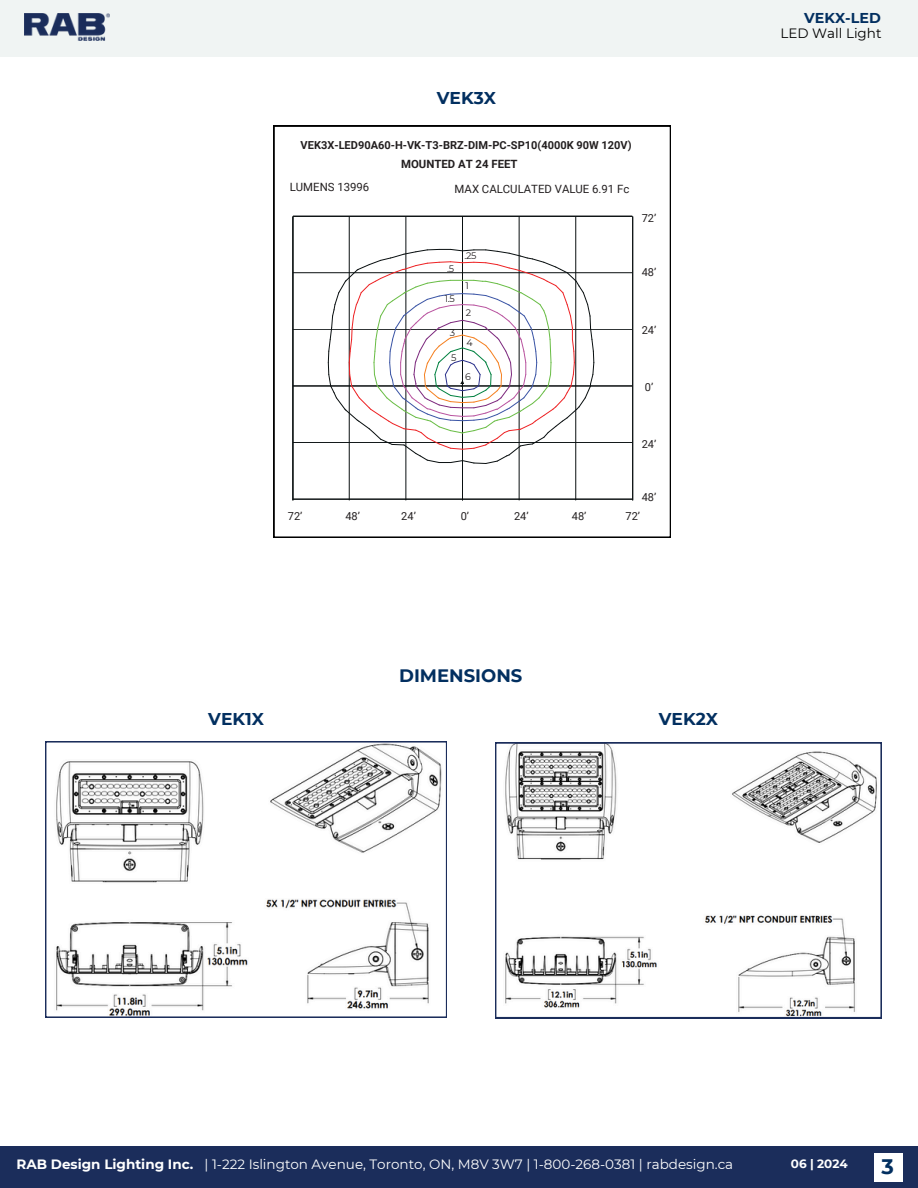
<style>
.page{position:relative;width:918px;height:1188px;background:#fff}
.page>*{position:absolute;margin:0;border:0;box-sizing:border-box;transform-origin:0 0}
.t1{font:700 21px "Montserrat";color:#022f60}
.t2{font:700 18px "Montserrat";color:#022f60}
.t3{font:700 17.1px "Montserrat";color:#022f60}
.t4{font:700 14.25px "Montserrat";color:#022f60}
.t5{font:13.5px "Montserrat";color:#fff}
.t6{font:700 13.5px "Montserrat";color:#fff}
.t7{font:13.5px "Montserrat";color:#000}
.t8{font:700 12px "Montserrat";color:#fff}
.t9{font:11.4px "Roboto";color:#231f20}
.t10{font:700 11.4px "Roboto";color:#231f20}
.t11{font:700 11.1px "Roboto";color:#231f20}
.t12{font:10.95px "Roboto";color:#231f20}
.t13{font:9.45px "Montserrat";color:#231f20}
</style>
<div class="page">
<div style="left:0;top:0;width:918px;height:57px;background:#f0f4f3"></div>
<div style="left:0;top:1146px;width:918px;height:42px;background:#1b2d5b"></div>
<div style="left:875px;top:1153px;width:28px;height:28px;background:#fff"></div>
<img style="left:24px;top:14px;width:86px;height:27px">
<svg style="left:274px;top:126px;width:397px;height:412px"></svg>
<hr style="left:292px;top:217px;width:1px;height:283px;background:#090f10">
<hr style="left:349px;top:217px;width:1px;height:283px;background:#090f10">
<hr style="left:406px;top:217px;width:1px;height:283px;background:#090f10">
<hr style="left:293px;top:442px;width:339px;height:1px;background:#090f10">
<hr style="left:293px;top:386px;width:339px;height:1px;background:#090f10">
<hr style="left:519px;top:217px;width:1px;height:283px;background:#090f10">
<hr style="left:293px;top:329px;width:339px;height:1px;background:#090f10">
<hr style="left:575px;top:217px;width:1px;height:283px;background:#090f10">
<hr style="left:293px;top:272px;width:339px;height:1px;background:#090f10">
<hr style="left:293px;top:499px;width:339px;height:1px;background:#090f10">
<hr style="left:632px;top:217px;width:1px;height:283px;background:#090f10">
<hr style="left:293px;top:216px;width:339px;height:1px;background:#090f10">
<hr style="left:293px;top:217px;width:1px;height:283px;background:#090f10">
<hr style="left:462px;top:217px;width:1px;height:283px;background:#090f10">
<hr style="left:293px;top:385px;width:339px;height:1px;background:#090f10">
<svg style="left:327px;top:248px;width:268px;height:217px"></svg>
<svg style="left:45px;top:741px;width:402px;height:276px"></svg>
<svg style="left:495px;top:743px;width:386px;height:275px"></svg>
<p class="t3" style="left:437px;top:87px;width:61px">VEK3X</p>
<p class="t11" style="left:301px;top:139px;width:332px">VEK3X-LED90A60-H-VK-T3-BRZ-DIM-PC-SP10(4000K 90W 120V)</p>
<h1 class="t10" style="left:401px;top:157px;width:118px">MOUNTED AT 24 FEET</h1>
<h1 class="t9" style="left:290px;top:181px;width:81px">LUMENS 13996</h1>
<h1 class="t9" style="left:455px;top:182px;width:176px">MAX CALCULATED VALUE 6.91 Fc</h1>
<p class="t13" style="left:447px;top:263px;width:9px">.5</p>
<p class="t13" style="left:445px;top:293px;width:12px">1.5</p>
<p class="t13" style="left:450px;top:327px;width:7px">3</p>
<p class="t13" style="left:451px;top:352px;width:7px">5</p>
<p class="t13" style="left:464px;top:250px;width:14px">.25</p>
<p class="t13" style="left:465px;top:280px;width:5px">1</p>
<p class="t13" style="left:466px;top:307px;width:7px">2</p>
<p class="t13" style="left:466px;top:337px;width:8px">4</p>
<p class="t13" style="left:465px;top:370px;width:7px">6</p>
<p class="t12" style="left:642px;top:212px;width:16px">72’</p>
<p class="t12" style="left:642px;top:266px;width:16px">48’</p>
<p class="t12" style="left:642px;top:323px;width:16px">24’</p>
<p class="t12" style="left:645px;top:381px;width:10px">0’</p>
<p class="t12" style="left:642px;top:438px;width:16px">24’</p>
<p class="t12" style="left:642px;top:491px;width:16px">48’</p>
<p class="t12" style="left:288px;top:510px;width:16px">72’</p>
<p class="t12" style="left:345px;top:510px;width:16px">48’</p>
<p class="t12" style="left:401px;top:510px;width:16px">24’</p>
<p class="t12" style="left:461px;top:510px;width:10px">0’</p>
<p class="t12" style="left:514px;top:510px;width:16px">24’</p>
<p class="t12" style="left:572px;top:510px;width:16px">48’</p>
<p class="t12" style="left:626px;top:510px;width:16px">72’</p>
<p class="t2" style="left:399px;top:665px;width:125px">DIMENSIONS</p>
<h4 class="t3" style="left:208px;top:708px;width:57px">VEK1X</h4>
<p class="t3" style="left:659px;top:708px;width:61px">VEK2X</p>
<h5 class="t4" style="left:804px;top:9px;width:78px">VEKX-LED</h5>
<h1 class="t7" style="left:781px;top:25px;width:102px">LED Wall Light</h1>
<h2 class="t6" style="left:17px;top:1156px;width:178px">RAB Design Lighting Inc.</h2>
<h4 class="t5" style="left:205px;top:1156px;width:530px">| 1-222 Islington Avenue, Toronto, ON, M8V 3W7 | 1-800-268-0381 | rabdesign.ca</h4>
<h5 class="t8" style="left:791px;top:1156px;width:58px">06 | 2024</h5>
<h6 class="t1" style="left:882px;top:1154px;width:14px">3</h6>
</div>
